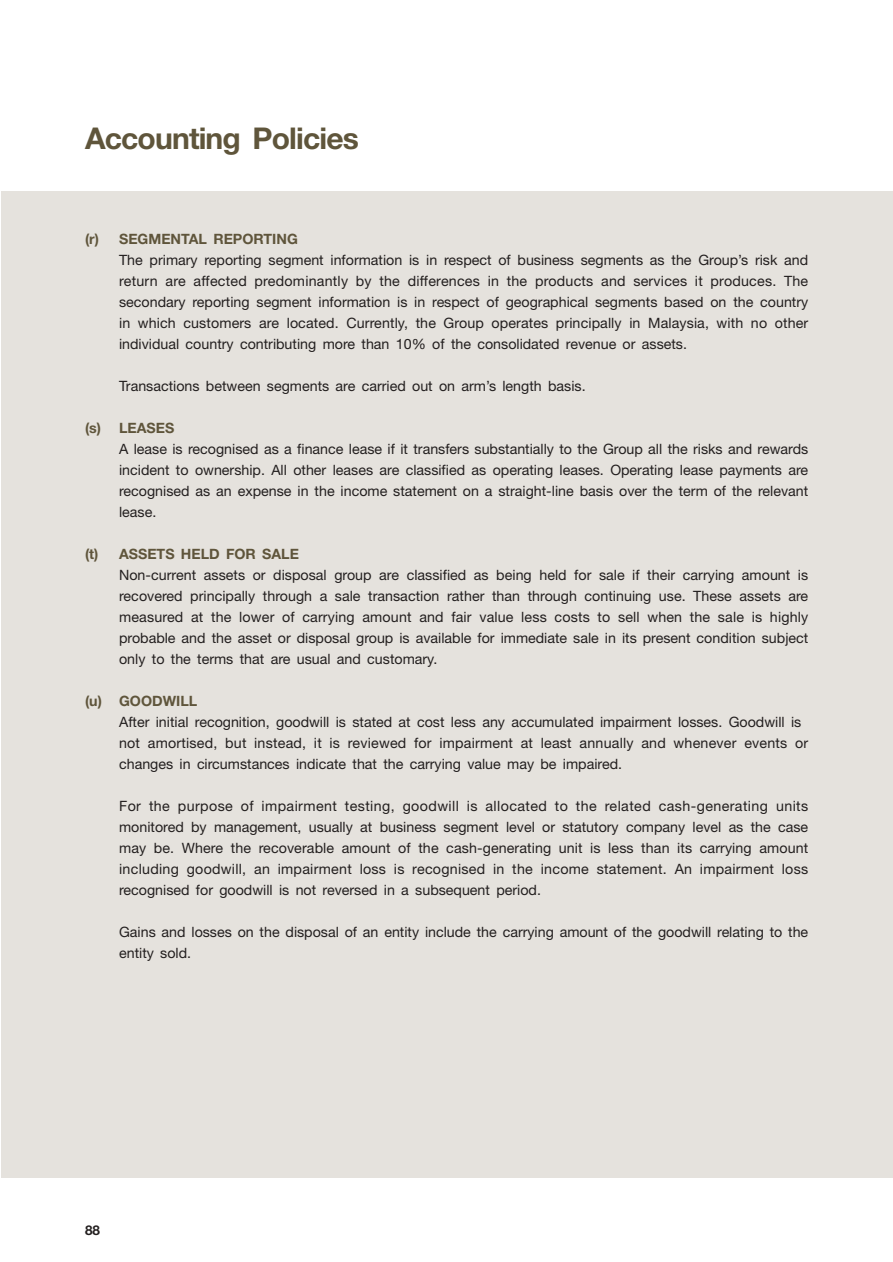
<style>
.page{position:relative;width:893px;height:1262px;background:#fff}
.page>*{position:absolute;margin:0;border:0;box-sizing:border-box;transform-origin:0 0}
.t1{font:700 30px "Helvetica Neue";letter-spacing:-.03em;color:#5f553b}
.t2{font:14.25px/21px "Helvetica Neue";color:#231f1f;text-align:justify}
.t3{font:700 14.25px "Helvetica Neue";color:#5f553b}
.t4{font:700 13.5px "Helvetica Neue";color:#231f1f}
</style>
<div class="page">
<div style="left:1px;top:191px;width:891px;height:987px;background:#e5e2dd"></div>
<h1 class="t1" style="left:85px;top:128px;width:275px">Accounting Policies</h1>
<p class="t3" style="left:85px;top:234px;width:214px">(r) SEGMENTAL REPORTING</p>
<p class="t2" style="left:119px;top:251px;width:690px">The primary reporting segment information is in respect of business segments as the Group’s risk and return are affected predominantly by the differences in the products and services it produces. The secondary reporting segment information is in respect of geographical segments based on the country in which customers are located. Currently, the Group operates principally in Malaysia, with no other individual country contributing more than 10% of the consolidated revenue or assets.</p>
<p class="t2" style="left:119px;top:377px;width:468px">Transactions between segments are carried out on arm’s length basis.</p>
<p class="t3" style="left:85px;top:423px;width:91px">(s) LEASES</p>
<p class="t2" style="left:119px;top:440px;width:690px">A lease is recognised as a finance lease if it transfers substantially to the Group all the risks and rewards incident to ownership. All other leases are classified as operating leases. Operating lease payments are recognised as an expense in the income statement on a straight-line basis over the term of the relevant lease.</p>
<p class="t3" style="left:85px;top:549px;width:215px">(t) ASSETS HELD FOR SALE</p>
<p class="t2" style="left:119px;top:566px;width:690px">Non-current assets or disposal group are classified as being held for sale if their carrying amount is recovered principally through a sale transaction rather than through continuing use. These assets are measured at the lower of carrying amount and fair value less costs to sell when the sale is highly probable and the asset or disposal group is available for immediate sale in its present condition subject only to the terms that are usual and customary.</p>
<p class="t3" style="left:85px;top:696px;width:114px">(u) GOODWILL</p>
<p class="t2" style="left:119px;top:713px;width:690px;text-align:left">After initial recognition, goodwill is stated at cost less any accumulated impairment losses. Goodwill is not amortised, but instead, it is reviewed for impairment at least annually and whenever events or changes in circumstances indicate that the carrying value may be impaired.</p>
<p class="t2" style="left:119px;top:797px;width:690px">For the purpose of impairment testing, goodwill is allocated to the related cash-generating units monitored by management, usually at business segment level or statutory company level as the case may be. Where the recoverable amount of the cash-generating unit is less than its carrying amount including goodwill, an impairment loss is recognised in the income statement. An impairment loss recognised for goodwill is not reversed in a subsequent period.</p>
<p class="t2" style="left:119px;top:923px;width:690px">Gains and losses on the disposal of an entity include the carrying amount of the goodwill relating to the entity sold.</p>
<p class="t4" style="left:85px;top:1225px;width:17px">88</p>
</div>
